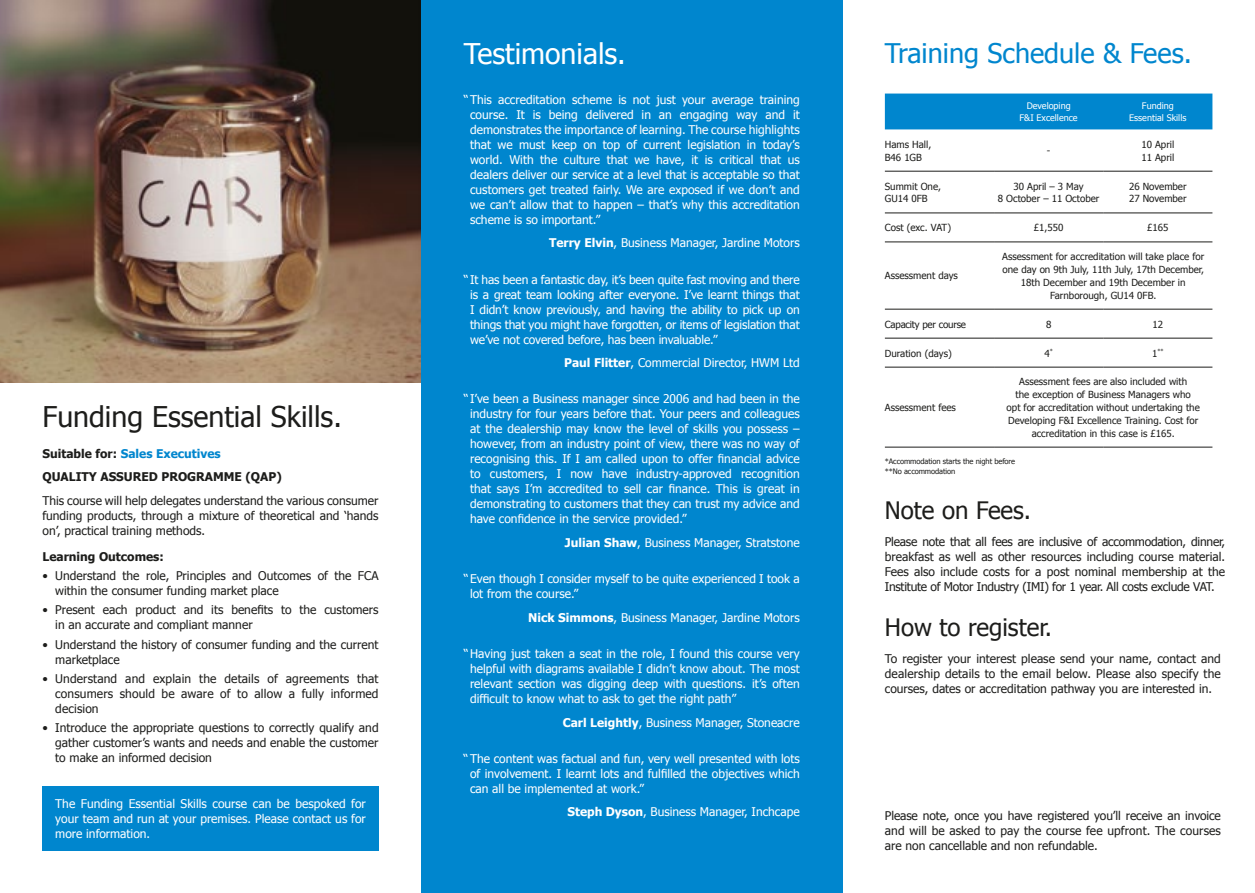
<style>
.page{position:relative;width:1255px;height:893px;background:#fff}
.page>*{position:absolute;margin:0;border:0;box-sizing:border-box;transform-origin:0 0}
.t1{font:28.5px "Tahoma";color:#1d1d1b}
.t2{font:28.5px "Tahoma";color:#fff}
.t3{font:27px "Tahoma";color:#0086ce}
.t4{font:24px "Tahoma";color:#1d1d1b}
.t5{font:12px/15px "Tahoma";color:#fff;text-align:justify}
.t6{font:12px/15px "Tahoma";color:#1d1d1b;text-align:justify}
.t7{font:700 12px/23.5px "Tahoma";color:#1d1d1b}
.t8{font:9.75px/12.8px "Tahoma";color:#1d1d1b}
.t9{font:9.75px "Tahoma";letter-spacing:-.02em;color:#1d1d1b}
.t10{font:9px/12px "Tahoma";color:#fff;text-align:center}
.t11{font:7.5px/10.5px "Tahoma";letter-spacing:-.01em;color:#1d1d1b}
.t12{font:5.7px "Tahoma";color:#1d1d1b}
.s1{color:#0086ce}
.s2{font-weight:700}
.s3{font-size:9.75px}
</style>
<div class="page">
<img style="left:0;top:0;width:421px;height:383px">
<div style="left:421px;top:0;width:421px;height:893px;background:#0086ce"></div>
<div style="left:43px;top:786px;width:335px;height:65px;background:#0086ce"></div>
<div style="left:884px;top:94px;width:328px;height:35px;background:#0086ce"></div>
<hr style="left:884px;top:171px;width:110px;height:1px;background:#1d1d1b">
<hr style="left:994px;top:171px;width:109px;height:1px;background:#1d1d1b">
<hr style="left:1103px;top:171px;width:109px;height:1px;background:#1d1d1b">
<hr style="left:884px;top:213px;width:110px;height:1px;background:#1d1d1b">
<hr style="left:994px;top:213px;width:109px;height:1px;background:#1d1d1b">
<hr style="left:1103px;top:213px;width:109px;height:1px;background:#1d1d1b">
<hr style="left:884px;top:242px;width:110px;height:1px;background:#1d1d1b">
<hr style="left:994px;top:242px;width:109px;height:1px;background:#1d1d1b">
<hr style="left:1103px;top:242px;width:109px;height:1px;background:#1d1d1b">
<hr style="left:884px;top:309px;width:110px;height:1px;background:#1d1d1b">
<hr style="left:994px;top:309px;width:109px;height:1px;background:#1d1d1b">
<hr style="left:1103px;top:309px;width:109px;height:1px;background:#1d1d1b">
<hr style="left:884px;top:338px;width:110px;height:1px;background:#1d1d1b">
<hr style="left:994px;top:338px;width:109px;height:1px;background:#1d1d1b">
<hr style="left:1103px;top:338px;width:109px;height:1px;background:#1d1d1b">
<hr style="left:884px;top:367px;width:110px;height:1px;background:#1d1d1b">
<hr style="left:994px;top:367px;width:109px;height:1px;background:#1d1d1b">
<hr style="left:1103px;top:367px;width:109px;height:1px;background:#1d1d1b">
<hr style="left:884px;top:447px;width:110px;height:1px;background:#1d1d1b">
<hr style="left:994px;top:447px;width:109px;height:1px;background:#1d1d1b">
<hr style="left:1103px;top:447px;width:109px;height:1px;background:#1d1d1b">
<h1 class="t1" style="left:43px;top:398px;width:301px">Funding Essential Skills.</h1>
<p class="t7" style="left:43px;top:441px;width:241px">Suitable for: <span class="s1">Sales Executives<br></span>QUALITY ASSURED PROGRAMME (QAP)</p>
<p class="t6" style="left:43px;top:492px;width:337px">This course will help delegates understand the various consumer funding products, through a mixture of theoretical and ‘hands on’, practical training methods.</p>
<p class="t7" style="left:43px;top:544px;width:123px">Learning Outcomes:</p>
<p class="t6" style="left:55px;top:568px;width:325px;text-indent:-13px">• Understand the role, Principles and Outcomes of the FCA within the consumer funding market place</p>
<p class="t6" style="left:55px;top:602px;width:325px;text-indent:-13px">• Present each product and its benefits to the customers in an accurate and compliant manner</p>
<p class="t6" style="left:55px;top:636px;width:325px;text-indent:-13px">• Understand the history of consumer funding and the current marketplace</p>
<p class="t6" style="left:55px;top:670px;width:325px;text-indent:-13px">• Understand and explain the details of agreements that consumers should be aware of to allow a fully informed decision</p>
<p class="t6" style="left:55px;top:720px;width:325px;text-indent:-13px">• Introduce the appropriate questions to correctly qualify and gather customer’s wants and needs and enable the customer to make an informed decision</p>
<p class="t5" style="left:55px;top:795px;width:312px">The Funding Essential Skills course can be bespoked for your team and run at your premises. Please contact us for more information.</p>
<h1 class="t2" style="left:463px;top:35px;width:164px">Testimonials.</h1>
<p class="t5" style="left:470px;top:91px;width:331px;text-indent:-6px">“This accreditation scheme is not just your average training course. It is being delivered in an engaging way and it demonstrates the importance of learning. The course highlights that we must keep on top of current legislation in today’s world. With the culture that we have, it is critical that us dealers deliver our service at a level that is acceptable so that customers get treated fairly. We are exposed if we don’t and we can’t allow that to happen – that’s why this accreditation scheme is so important.”</p>
<p class="t5" style="left:549px;top:235px;width:252px"><span class="s2">Terry Elvin</span>, Business Manager, Jardine Motors</p>
<p class="t5" style="left:470px;top:271px;width:331px;text-indent:-6px">“ It has been a fantastic day, it’s been quite fast moving and there is a great team looking after everyone. I’ve learnt things that I didn’t know previously, and having the ability to pick up on things that you might have forgotten, or items of legislation that we’ve not covered before, has been invaluable.”</p>
<p class="t5" style="left:564px;top:355px;width:237px"><span class="s2">Paul Flitter</span>, Commercial Director, HWM Ltd</p>
<p class="t5" style="left:470px;top:391px;width:331px;text-indent:-6px">“ I’ve been a Business manager since 2006 and had been in the industry for four years before that. Your peers and colleagues at the dealership may know the level of skills you possess – however, from an industry point of view, there was no way of recognising this. If I am called upon to offer financial advice to customers, I now have industry-approved recognition that says I’m accredited to sell car finance. This is great in demonstrating to customers that they can trust my advice and have confidence in the service provided.”</p>
<p class="t5" style="left:565px;top:534px;width:236px"><span class="s2">Julian Shaw</span>, Business Manager, Stratstone</p>
<p class="t5" style="left:470px;top:571px;width:331px;text-indent:-6px">“Even though I consider myself to be quite experienced I took a lot from the course.”</p>
<p class="t5" style="left:528px;top:609px;width:273px"><span class="s2">Nick Simmons</span>, Business Manager, Jardine Motors</p>
<p class="t5" style="left:470px;top:646px;width:331px;text-indent:-6px">“Having just taken a seat in the role, I found this course very helpful with diagrams available I didn’t know about. The most relevant section was digging deep with questions. it’s often difficult to know what to ask to get the right path”</p>
<p class="t5" style="left:562px;top:714px;width:238px"><span class="s2">Carl Leightly</span>, Business Manager, Stoneacre</p>
<p class="t5" style="left:470px;top:750px;width:331px;text-indent:-6px">“The content was factual and fun, very well presented with lots of involvement. I learnt lots and fulfilled the objectives which can all be implemented at work.”</p>
<p class="t5" style="left:567px;top:804px;width:234px"><span class="s2">Steph Dyson</span>, Business Manager, Inchcape</p>
<h2 class="t3" style="left:884px;top:35px;width:308px">Training Schedule &amp; Fees.</h2>
<p class="t10" style="left:1019px;top:99px;width:60px">Developing<br>F&amp;I Excellence</p>
<p class="t10" style="left:1129px;top:99px;width:59px">Funding<br>Essential Skills</p>
<p class="t8" style="left:884px;top:137px;width:48px">Hams Hall,<br>B46 1GB</p>
<p class="t8" style="left:1046px;top:144px;width:5px">-</p>
<p class="t8" style="left:1141px;top:137px;width:34px">10 April<br>11 April</p>
<p class="t8" style="left:884px;top:179px;width:58px">Summit One,<br>GU14 0FB</p>
<p class="t8" style="left:997px;top:179px;width:103px;text-align:center">30 April – 3 May<br>8 October – 11 October</p>
<p class="t8" style="left:1128px;top:179px;width:59px">26 November<br>27 November</p>
<p class="t8" style="left:884px;top:221px;width:68px">Cost (exc. VAT)</p>
<p class="t8" style="left:1033px;top:221px;width:31px">£1,550</p>
<p class="t8" style="left:1147px;top:221px;width:23px">£165</p>
<p class="t8" style="left:884px;top:269px;width:75px">Assessment days</p>
<p class="t8" style="left:1002px;top:250px;width:203px;text-align:center">Assessment for accreditation will take place for one day on 9th July, 11th July, 17th December, 18th December and 19th December in Farnborough, GU14 0FB.</p>
<p class="t9" style="left:884px;top:317px;width:83px">Capacity per course</p>
<p class="t8" style="left:1045px;top:317px;width:7px">8</p>
<p class="t8" style="left:1152px;top:317px;width:12px">12</p>
<p class="t8" style="left:884px;top:346px;width:68px">Duration (days)</p>
<p class="t8" style="left:1044px;top:346px;width:10px">4<sup>*</sup></p>
<p class="t12" style="left:1151px;top:347px;width:13px"><span class="s3">1</span>**</p>
<p class="t8" style="left:1006px;top:375px;width:195px;text-align:center">Assessment fees are also included with<br>the exception of Business Managers who<br>opt for accreditation without undertaking the Developing F&amp;I Excellence Training. Cost for accreditation in this case is £165.</p>
<p class="t11" style="left:884px;top:456px;width:132px">*Accommodation starts the night before **No accommodation</p>
<p class="t8" style="left:884px;top:401px;width:73px">Assessment fees</p>
<h3 class="t4" style="left:884px;top:494px;width:148px">Note on Fees.</h3>
<p class="t6" style="left:884px;top:534px;width:342px">Please note that all fees are inclusive of accommodation, dinner, breakfast as well as other resources including course material.<br>Fees also include costs for a post nominal membership at the Institute of Motor Industry (IMI) for 1 year. All costs exclude VAT.</p>
<h3 class="t4" style="left:884px;top:611px;width:169px">How to register.</h3>
<p class="t6" style="left:884px;top:651px;width:337px">To register your interest please send your name, contact and dealership details to the email below. Please also specify the courses, dates or accreditation pathway you are interested in.</p>
<p class="t6" style="left:884px;top:808px;width:337px">Please note, once you have registered you’ll receive an invoice and will be asked to pay the course fee upfront. The courses are non cancellable and non refundable.</p>
</div>
